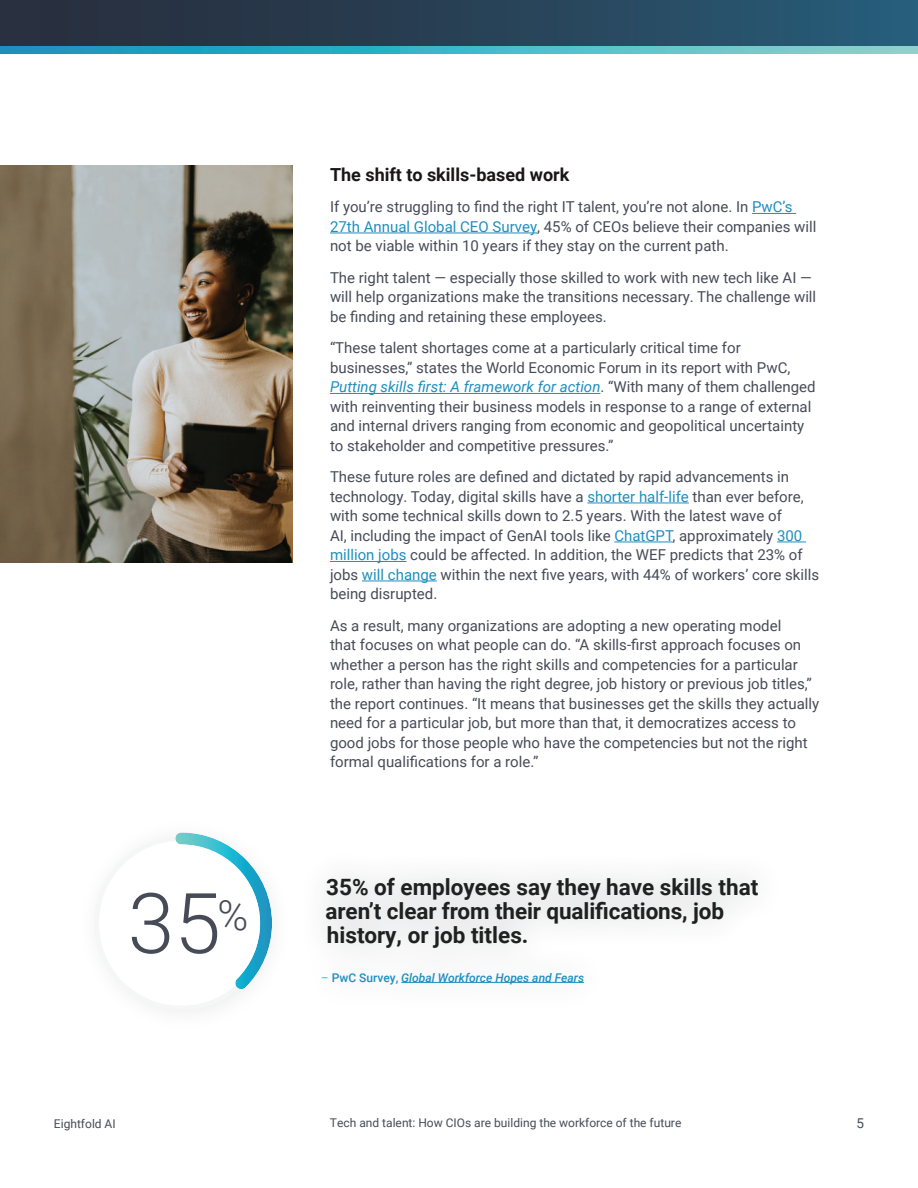
<style>
.page{position:relative;width:918px;height:1188px;background:#fff}
.page>*{position:absolute;margin:0;border:0;box-sizing:border-box;transform-origin:0 0}
.t1{font:300 83.85px "Roboto";color:#464b57}
.t2{font:700 22.5px/24px "Roboto";color:#1f2020}
.t3{font:700 18px "Roboto";color:#191616}
.t4{font:15px/19.5px "Roboto";color:#474b58}
.t5{font:13.5px "Roboto";color:#474b58}
.t6{font:12px "Roboto";color:#474b58}
.t7{font:italic 500 12px "Roboto";color:#1e8ebe}
.s1{color:#1e8ebe}
.s2{font-style:italic;color:#1e8ebe}
.s3{font-weight:400;font-style:normal;color:#20bfd6}
.s4{font-style:normal}
</style>
<div class="page">
<div style="left:0;top:0;width:918px;height:54px;background:linear-gradient(to right,#282a38,#275b78)"></div>
<svg style="left:0;top:46px;width:918px;height:8px"></svg>
<hr style="left:752px;top:213px;width:44px;height:1px;background:#1e8ebe">
<hr style="left:330px;top:233px;width:207px;height:1px;background:#1e8ebe">
<hr style="left:330px;top:393px;width:270px;height:1px;background:#1e8ebe">
<hr style="left:587px;top:503px;width:102px;height:1px;background:#1e8ebe">
<hr style="left:614px;top:542px;width:58px;height:1px;background:#1e8ebe">
<svg style="left:777px;top:542px;width:29px;height:1px"></svg>
<hr style="left:330px;top:561px;width:77px;height:1px;background:#1e8ebe">
<hr style="left:362px;top:581px;width:75px;height:1px;background:#1e8ebe">
<img style="left:0;top:165px;width:293px;height:397px">
<div style="left:298px;top:849px;width:488px;height:163px;background:#29303f;opacity:.3"></div>
<hr style="left:401px;top:982px;width:183px;height:1px;background:#1e8ebe">
<svg style="left:154px;top:832px;width:118px;height:178px"></svg>
<h1 class="t1" style="left:128px;top:886px;width:122px">35<sup>%</sup></h1>
<p class="t3" style="left:330px;top:166px;width:241px">The shift to skills-based work</p>
<p class="t4" style="left:330px;top:197px;width:488px">If you’re struggling to find the right IT talent, you’re not alone. In <span class="s1">PwC’s<br>27th Annual Global CEO Survey</span>, 45% of CEOs believe their companies will not be viable within 10 years if they stay on the current path.</p>
<p class="t4" style="left:330px;top:269px;width:488px">The right talent — especially those skilled to work with new tech like AI — will help organizations make the transitions necessary. The challenge will be finding and retaining these employees.</p>
<p class="t4" style="left:330px;top:339px;width:487px">“These talent shortages come at a particularly critical time for businesses,” states the World Economic Forum in its report with PwC, <span class="s2">Putting skills first: A framework for action</span>. “With many of them challenged with reinventing their business models in response to a range of external and internal drivers ranging from economic and geopolitical uncertainty to stakeholder and competitive pressures.”</p>
<p class="t4" style="left:330px;top:467px;width:491px">These future roles are defined and dictated by rapid advancements in technology. Today, digital skills have a <span class="s1">shorter half-life</span> than ever before, with some technical skills down to 2.5 years. With the latest wave of<br>AI, including the impact of GenAI tools like <span class="s1">ChatGPT</span>, approximately <span class="s1">300 million jobs</span> could be affected. In addition, the WEF predicts that 23% of jobs <span class="s1">will change</span> within the next five years, with 44% of workers’ core skills being disrupted.</p>
<p class="t4" style="left:330px;top:617px;width:491px">As a result, many organizations are adopting a new operating model<br>that focuses on what people can do. “A skills-first approach focuses on whether a person has the right skills and competencies for a particular role, rather than having the right degree, job history or previous job titles,” the report continues. “It means that businesses get the skills they actually need for a particular job, but more than that, it democratizes access to good jobs for those people who have the competencies but not the right formal qualifications for a role.”</p>
<h2 class="t2" style="left:326px;top:876px;width:434px">35% of employees say they have skills that aren’t clear from their qualifications, job history, or job titles.</h2>
<p class="t7" style="left:321px;top:972px;width:265px"><span class="s3">–</span> <span class="s4">PwC Survey,</span> Global Workforce Hopes and Fears</p>
<p class="t6" style="left:54px;top:1118px;width:63px">Eightfold AI</p>
<p class="t6" style="left:330px;top:1118px;width:353px">Tech and talent: How CIOs are building the workforce of the future</p>
<p class="t5" style="left:856px;top:1117px;width:9px">5</p>
</div>
